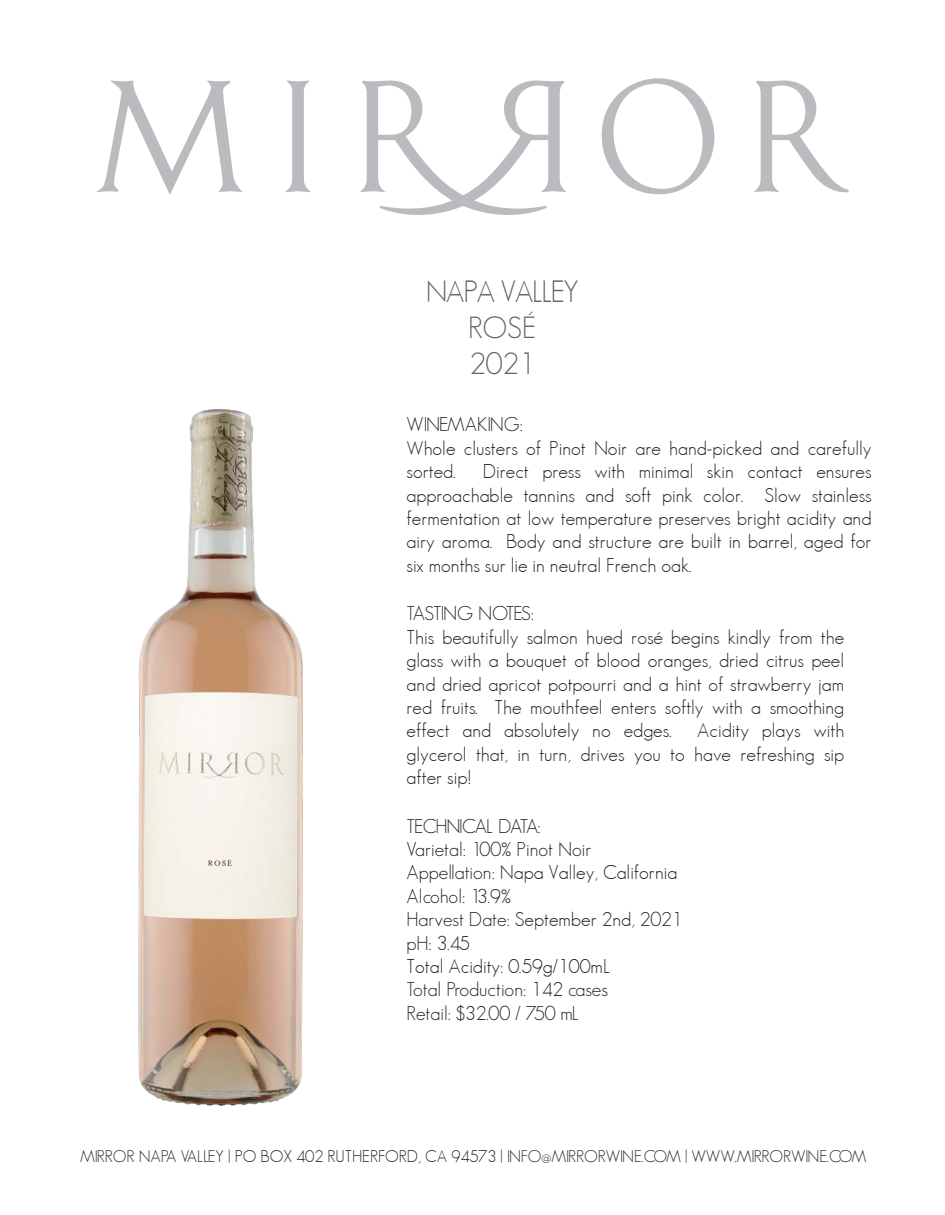
<style>
.page{position:relative;width:945px;height:1215px;background:#fff}
.page>*{position:absolute;margin:0;border:0;box-sizing:border-box;transform-origin:0 0}
.t1{font:300 30px/36px "Geosans";letter-spacing:-.05em;color:#636366;text-align:center}
.t2{font:300 19.5px/23.4px "Geosans";color:#231f20}
.t3{font:300 16.5px "Geosans";color:#231f20}
</style>
<div class="page">
<svg style="left:360px;top:81px;width:206px;height:134px"></svg>
<svg style="left:602px;top:78px;width:112px;height:116px"></svg>
<svg style="left:754px;top:81px;width:95px;height:111px"></svg>
<svg style="left:96px;top:80px;width:146px;height:115px"></svg>
<svg style="left:285px;top:81px;width:26px;height:111px"></svg>
<img style="left:138px;top:409px;width:165px;height:697px">
<p class="t1" style="left:426px;top:274px;width:155px">NAPA VALLEY<br>ROSÉ<br>2021</p>
<p class="t2" style="left:407px;top:413px;width:466px">WINEMAKING:<br>Whole clusters of Pinot Noir are hand-picked and carefully sorted.</p>
<p class="t2" style="left:407px;top:460px;width:466px;text-align:justify;text-indent:76px">Direct press with minimal skin contact ensures approachable tannins and soft pink color. Slow stainless fermentation at low temperature preserves bright acidity and airy aroma. Body and structure are built in barrel, aged for six months sur lie in neutral French oak.</p>
<p class="t2" style="left:407px;top:602px;width:439px">TASTING NOTES:<br>This beautifully salmon hued rosé begins kindly from the glass with a bouquet of blood oranges, dried citrus peel and dried apricot potpourri and a hint of strawberry jam red fruits. The mouthfeel enters softly with a smoothing effect and absolutely no edges.</p>
<p class="t2" style="left:407px;top:719px;width:439px;text-align:justify;text-indent:291px">Acidity plays with glycerol that, in turn, drives you to have refreshing sip after sip!</p>
<p class="t2" style="left:407px;top:814px;width:277px">TECHNICAL DATA:<br>Varietal: 100% Pinot Noir<br>Appellation: Napa Valley, California<br>Alcohol: 13.9%<br>Harvest Date: September 2nd, 2021 pH: 3.45<br>Total Acidity: 0.59g/100mL<br>Total Production: 142 cases<br>Retail: $32.00 / 750 mL</p>
<p class="t3" style="left:80px;top:1148px;width:788px">MIRROR NAPA VALLEY | PO BOX 402 RUTHERFORD, CA 94573 | INFO@MIRRORWINE.COM | WWW.MIRRORWINE.COM</p>
</div>
